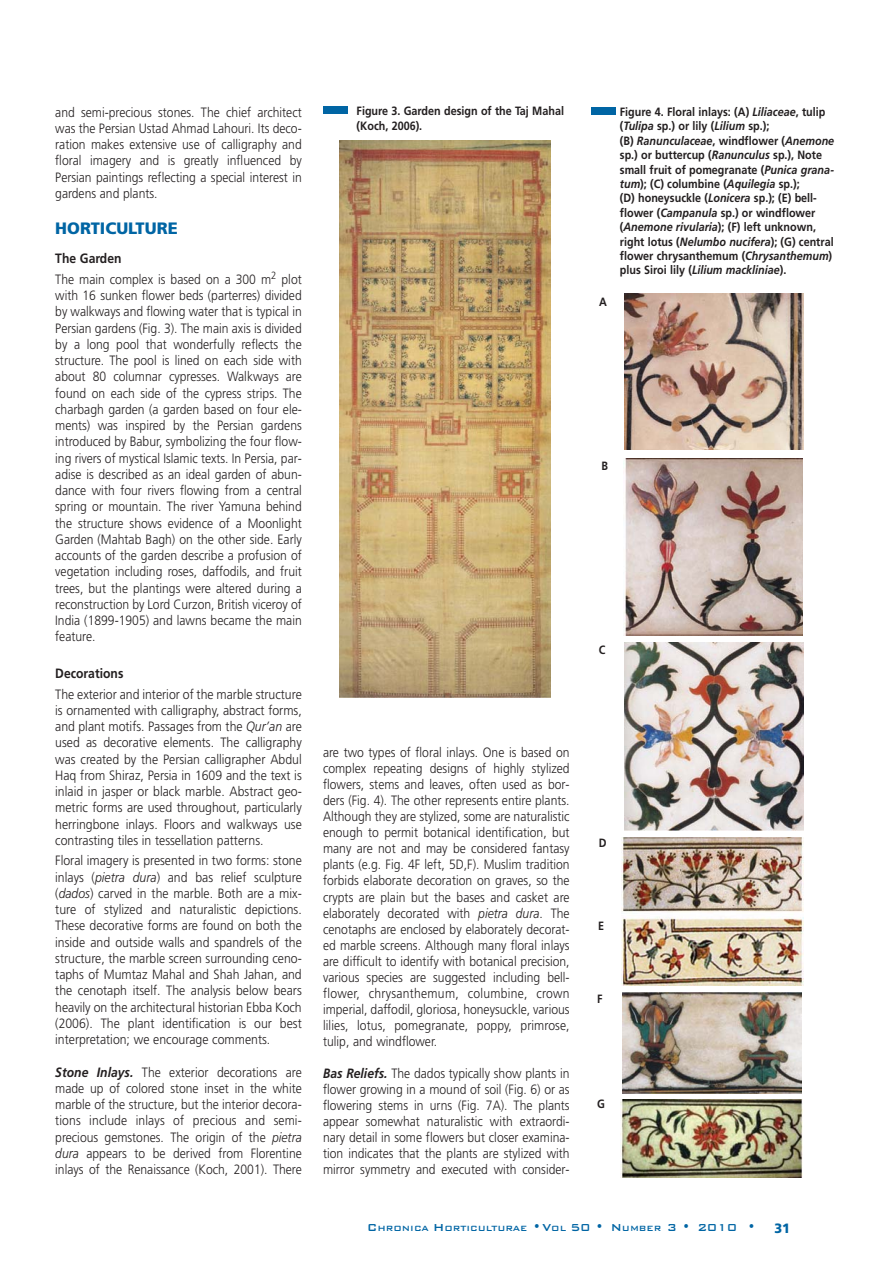
<style>
.page{position:relative;width:893px;height:1263px;background:#fff}
.page>*{position:absolute;margin:0;border:0;box-sizing:border-box;transform-origin:0 0}
.t1{font:900 16.5px "Frutiger LT Std";color:#0065a4}
.t2{font:300 13.5px/16.2px "Frutiger LT Std";color:#231f20;text-align:justify;scale:.9 1}
.t3{font:300 13.5px/16.2px "Frutiger LT Std";color:#231f20;text-align:justify;scale:.91 1}
.t4{font:700 13.5px "Frutiger LT Std";color:#231f20;scale:.9 1}
.t5{font:900 13.5px "Frutiger LT Std";color:#0065a4;scale:.95 1}
.t6{font:700 12px/14.4px "Frutiger LT Std";color:#231f20;scale:.9 1}
.t7{font:500 10.05px "Bank Gothic BT";color:#0065a4;scale:.95 1}
.s1{font-weight:700}
.s2{font-style:italic}
.s3{font-weight:700;font-style:italic}
.s4{font-size:13.5px}
</style>
<div class="page">
<img style="left:340px;top:141px;width:210px;height:556px">
<div style="left:323px;top:107px;width:25px;height:7px;background:#0065a4"></div>
<img style="left:625px;top:293px;width:178px;height:157px">
<img style="left:621px;top:1099px;width:181px;height:79px">
<div style="left:591px;top:107px;width:25px;height:8px;background:#0065a4"></div>
<img style="left:623px;top:458px;width:180px;height:177px">
<img style="left:622px;top:993px;width:179px;height:100px">
<img style="left:625px;top:643px;width:178px;height:187px">
<img style="left:622px;top:837px;width:181px;height:148px">
<p class="t2" style="left:55px;top:104px;width:275px">and semi-precious stones. The chief architect was the Persian Ustad Ahmad Lahouri. Its deco&shy;ration makes extensive use of calligraphy and floral imagery and is greatly influenced by Persian paintings reflecting a special interest in gardens and plants.</p>
<p class="t1" style="left:55px;top:219px;width:124px">HORTICULTURE</p>
<p class="t2" style="left:55px;top:249px;width:275px;line-height:20.5px"><span class="s1">The Garden<br></span>The main complex is based on a 300 m<sup>2</sup> plot</p>
<p class="t2" style="left:55px;top:288px;width:275px">with 16 sunken flower beds (parterres) divided by walkways and flowing water that is typical in Persian gardens (Fig. 3). The main axis is divided by a long pool that wonderfully reflects the structure. The pool is lined on each side with about 80 columnar cypresses. Walkways are found on each side of the cypress strips. The charbagh garden (a garden based on four ele&shy;ments) was inspired by the Persian gardens introduced by Babur, symbolizing the four flow&shy;ing rivers of mystical Islamic texts. In Persia, par&shy;adise is described as an ideal garden of abun&shy;dance with four rivers flowing from a central spring or mountain. The river Yamuna behind the structure shows evidence of a Moonlight Garden (Mahtab Bagh) on the other side. Early accounts of the garden describe a profusion of vegetation including roses, daffodils, and fruit trees, but the plantings were altered during a reconstruction by Lord Curzon, British viceroy of India (1899-1905) and lawns became the main feature.</p>
<p class="t4" style="left:55px;top:668px;width:77px">Decorations</p>
<p class="t3" style="left:55px;top:686px;width:272px">The exterior and interior of the marble structure is ornamented with calligraphy, abstract forms, and plant motifs. Passages from the <span class="s2">Qur’an</span> are used as decorative elements. The calligraphy was created by the Persian calligrapher Abdul Haq from Shiraz, Persia in 1609 and the text is inlaid in jasper or black marble. Abstract geo&shy;metric forms are used throughout, particularly herringbone inlays. Floors and walkways use contrasting tiles in tessellation patterns.</p>
<p class="t3" style="left:55px;top:853px;width:272px">Floral imagery is presented in two forms: stone inlays (<span class="s2">pietra dura</span>) and bas relief sculpture (<span class="s2">dados</span>) carved in the marble. Both are a mix&shy;ture of stylized and naturalistic depictions.<br>These decorative forms are found on both the inside and outside walls and spandrels of the structure, the marble screen surrounding ceno&shy;taphs of Mumtaz Mahal and Shah Jahan, and the cenotaph itself. The analysis below bears heavily on the architectural historian Ebba Koch (2006). The plant identification is our best interpretation; we encourage comments.</p>
<p class="t2" style="left:55px;top:1065px;width:275px"><span class="s3">Stone Inlays.</span> The exterior decorations are made up of colored stone inset in the white marble of the structure, but the interior decora&shy;tions include inlays of precious and semi&shy;precious gemstones. The origin of the <span class="s2">pietra dura</span> appears to be derived from Florentine inlays of the Renaissance (Koch, 2001). There</p>
<p class="t6" style="left:357px;top:105px;width:232px">Figure 3. Garden design of the Taj Mahal (Koch, 2006).</p>
<p class="t6" style="left:620px;top:105px;width:240px">Figure 4. Floral inlays: (A) <span class="s2">Liliaceae</span>, tulip (<span class="s2">Tulipa</span> sp.) or lily (<span class="s2">Lilium</span> sp.);<br>(B) <span class="s2">Ranunculaceae</span>, windflower (<span class="s2">Anemone </span>sp.) or buttercup (<span class="s2">Ranunculus</span> sp.), Note small fruit of pomegranate (<span class="s2">Punica grana&shy;tum</span>); (C) columbine (<span class="s2">Aquilegia</span> sp.);<br>(D) honeysuckle (<span class="s2">Lonicera</span> sp.); (E) bell&shy;flower (<span class="s2">Campanula</span> sp.) or windflower (<span class="s2">Anemone rivularia</span>); (F) left unknown, right lotus (<span class="s2">Nelumbo nucifera</span>); (G) central flower chrysanthemum (<span class="s2">Chrysanthemum</span>) plus Siroi lily (<span class="s2">Lilium mackliniae</span>).</p>
<p class="t6" style="left:599px;top:295px;width:10px">A</p>
<p class="t6" style="left:601px;top:459px;width:9px">B</p>
<p class="t6" style="left:599px;top:643px;width:9px">C</p>
<p class="t2" style="left:323px;top:745px;width:275px">are two types of floral inlays. One is based on complex repeating designs of highly stylized flowers, stems and leaves, often used as bor&shy;ders (Fig. 4). The other represents entire plants.<br>Although they are stylized, some are naturalistic enough to permit botanical identification, but many are not and may be considered fantasy plants (e.g. Fig. 4F left, 5D,F). Muslim tradition forbids elaborate decoration on graves, so the crypts are plain but the bases and casket are elaborately decorated with <span class="s2">pietra dura</span>. The cenotaphs are enclosed by elaborately decorat&shy;ed marble screens. Although many floral inlays are difficult to identify with botanical precision, various species are suggested including bell&shy;flower, chrysanthemum, columbine, crown imperial, daffodil, gloriosa, honeysuckle, various lilies, lotus, pomegranate, poppy, primrose, tulip, and windflower.</p>
<p class="t2" style="left:323px;top:1066px;width:275px"><span class="s3">Bas Reliefs.</span> The dados typically show plants in flower growing in a mound of soil (Fig. 6) or as flowering stems in urns (Fig. 7A). The plants appear somewhat naturalistic with extraordi&shy;nary detail in some flowers but closer examina&shy;tion indicates that the plants are stylized with mirror symmetry and executed with consider-</p>
<p class="t6" style="left:599px;top:837px;width:10px">D</p>
<p class="t6" style="left:598px;top:919px;width:8px">E</p>
<p class="t6" style="left:597px;top:993px;width:7px">F</p>
<p class="t6" style="left:597px;top:1097px;width:10px">G</p>
<p class="t7" style="left:367px;top:1222px;width:410px"><span class="s4">C</span>HRONICA <span class="s4">H</span>ORTICULTURAE <span class="s4">•V</span>OL <span class="s4">50 • N</span>UMBER <span class="s4">3 • 2010 •</span></p>
<p class="t5" style="left:774px;top:1221px;width:18px">31</p>
</div>
